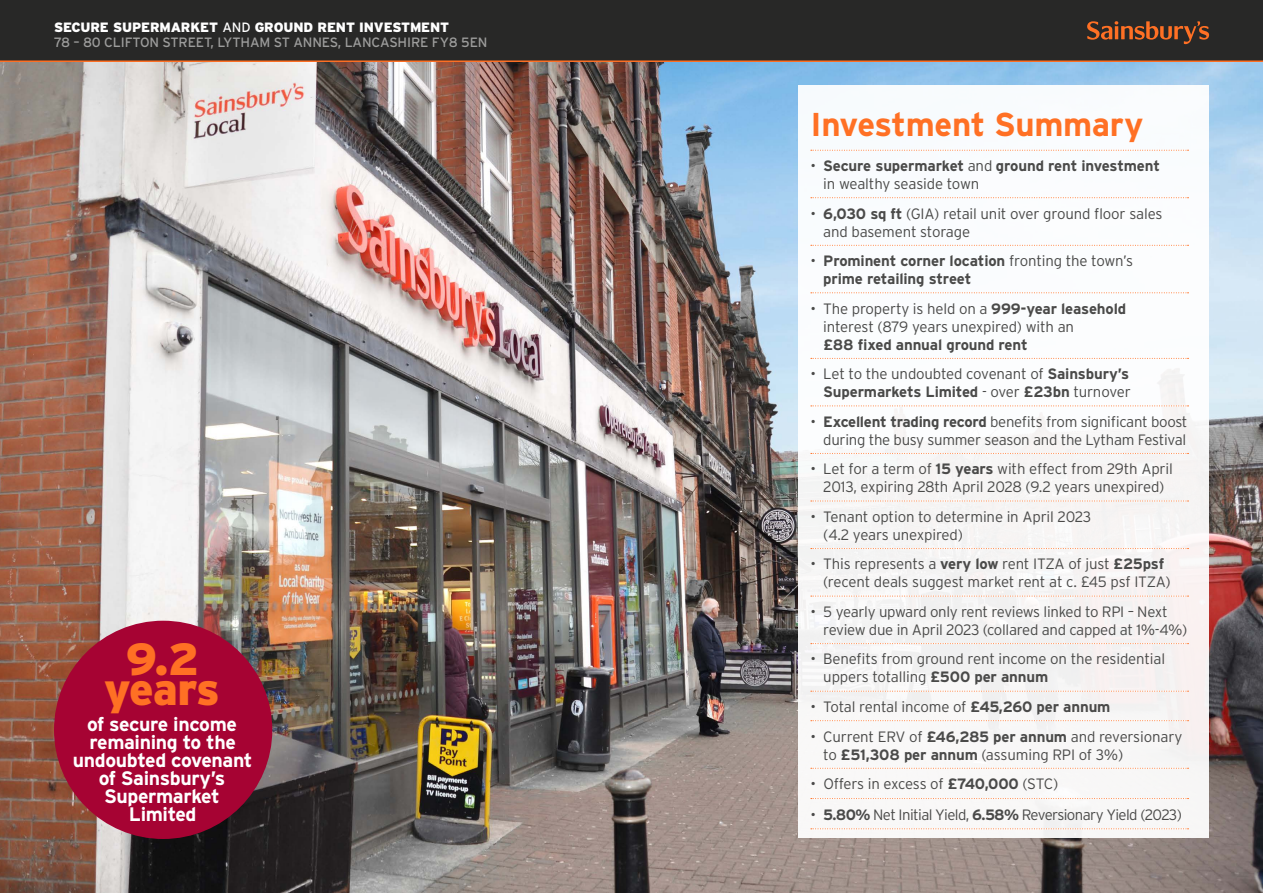
<style>
.page{position:relative;width:1263px;height:893px;background:#fff}
.page>*{position:absolute;margin:0;border:0;box-sizing:border-box;transform-origin:0 0}
.t1{font:900 45px "Interstate";letter-spacing:-.025em;color:#ff7024}
.t2{font:700 33px "Interstate";letter-spacing:-.01em;color:#ff7024}
.t3{font:700 19.5px/18px "Interstate";letter-spacing:-.02em;color:#fff;text-align:center}
.t4{font:300 15px/18px "Interstate";letter-spacing:-.02em;color:#4a4a49}
.t5{font:700 15px/18px "Interstate";letter-spacing:-.01em;color:#4a4a49}
.t6{font:300 15px "Interstate";letter-spacing:-.04em;color:#4a4a49}
.t7{font:13.5px/15px "Interstate";letter-spacing:-.01em;color:#9d9d9c}
.s1{font-weight:900;color:#fff}
.s2{color:#fff}
.s3{font-weight:300}
.s4{font-weight:700}
</style>
<div class="page">
<img style="left:0;top:62px;width:1263px;height:831px">
<div style="left:798px;top:85px;width:411px;height:753px;background:#f9f8f8"></div>
<svg style="left:811px;top:150px;width:377px;height:1px"></svg>
<svg style="left:811px;top:197px;width:377px;height:1px"></svg>
<svg style="left:811px;top:245px;width:377px;height:1px"></svg>
<svg style="left:811px;top:292px;width:377px;height:1px"></svg>
<svg style="left:811px;top:358px;width:377px;height:1px"></svg>
<svg style="left:811px;top:406px;width:377px;height:1px"></svg>
<svg style="left:811px;top:453px;width:377px;height:1px"></svg>
<svg style="left:811px;top:501px;width:377px;height:1px"></svg>
<svg style="left:811px;top:548px;width:377px;height:1px"></svg>
<svg style="left:811px;top:596px;width:377px;height:1px"></svg>
<svg style="left:811px;top:643px;width:377px;height:1px"></svg>
<svg style="left:811px;top:691px;width:377px;height:1px"></svg>
<svg style="left:811px;top:720px;width:377px;height:1px"></svg>
<svg style="left:811px;top:768px;width:377px;height:1px"></svg>
<svg style="left:811px;top:798px;width:377px;height:1px"></svg>
<svg style="left:811px;top:828px;width:377px;height:1px"></svg>
<div style="left:54px;top:621px;width:218px;height:218px;background:#a60333;border-radius:50%"></div>
<div style="left:0;top:0;width:1263px;height:61px;background:#282827"></div>
<svg style="left:1087px;top:21px;width:122px;height:23px"></svg>
<hr style="left:0;top:60px;width:1263px;height:2px;background:#ff7024">
<p class="t7" style="left:54px;top:20px;width:435px"><span class="s1">SECURE SUPERMARKET</span> <span class="s2">AND</span> <span class="s1">GROUND RENT INVESTMENT<br></span>78 – 80 CLIFTON STREET, LYTHAM ST ANNES, LANCASHIRE FY8 5EN</p>
<h1 class="t1" style="left:126px;top:633px;width:75px">9.2</h1>
<h1 class="t1" style="left:104px;top:664px;width:117px">years</h1>
<h3 class="t3" style="left:73px;top:715px;width:181px">of secure income remaining to the undoubted covenant of Sainsbury’s<br>Supermarket<br>Limited</h3>
<h2 class="t2" style="left:810px;top:106px;width:334px">Investment Summary</h2>
<p class="t5" style="left:823px;top:157px;width:338px;text-indent:-13px"><span class="s3">•</span> Secure supermarket <span class="s3">and</span> ground rent investment <span class="s3">in wealthy seaside town</span></p>
<p class="t4" style="left:823px;top:204px;width:341px;text-indent:-13px">• <span class="s4">6,030 sq ft</span> (GIA) retail unit over ground floor sales and basement storage</p>
<p class="t5" style="left:823px;top:252px;width:311px;text-indent:-13px"><span class="s3">•</span> Prominent corner location <span class="s3">fronting the town’s </span>prime retailing street</p>
<p class="t4" style="left:823px;top:299px;width:304px;text-indent:-13px">• The property is held on a <span class="s4">999-year leasehold </span>interest (879 years unexpired) with an</p>
<p class="t5" style="left:823px;top:335px;width:206px">£88 fixed annual ground rent</p>
<p class="t4" style="left:810px;top:365px;width:322px;text-align:right">• Let to the undoubted covenant of <span class="s4">Sainsbury’s<br>Supermarkets Limited</span> - over <span class="s4">£23bn</span> turnover</p>
<p class="t4" style="left:810px;top:412px;width:378px;text-align:right">• <span class="s4">Excellent trading record</span> benefits from significant boost during the busy summer season and the Lytham Festival</p>
<p class="t4" style="left:810px;top:460px;width:364px;text-align:center">• Let for a term of <span class="s4">15 years</span> with effect from 29th April<br>2013, expiring 28th April 2028 (9.2 years unexpired)</p>
<p class="t4" style="left:823px;top:507px;width:270px;text-indent:-13px">• Tenant option to determine in April 2023 (4.2 years unexpired)</p>
<p class="t4" style="left:823px;top:555px;width:349px;text-indent:-13px">• This represents a <span class="s4">very low</span> rent ITZA of just <span class="s4">£25psf </span>(recent deals suggest market rent at c. £45 psf ITZA)</p>
<p class="t4" style="left:823px;top:602px;width:366px;text-indent:-13px">• 5 yearly upward only rent reviews linked to RPI – Next review due in April 2023 (collared and capped at 1%-4%)</p>
<p class="t4" style="left:823px;top:650px;width:343px;text-indent:-13px">• Benefits from ground rent income on the residential uppers totalling <span class="s4">£500 per annum</span></p>
<p class="t4" style="left:810px;top:697px;width:301px">• Total rental income of <span class="s4">£45,260 per annum</span></p>
<p class="t4" style="left:823px;top:727px;width:360px;text-indent:-13px">• Current ERV of <span class="s4">£46,285 per annum</span> and reversionary to <span class="s4">£51,308 per annum</span> (assuming RPI of 3%)</p>
<p class="t4" style="left:810px;top:775px;width:249px">• Offers in excess of <span class="s4">£740,000</span> (STC)</p>
<p class="t6" style="left:810px;top:806px;width:373px">• <span class="s4">5.80%</span> Net Initial Yield, <span class="s4">6.58%</span> Reversionary Yield (2023)</p>
</div>
